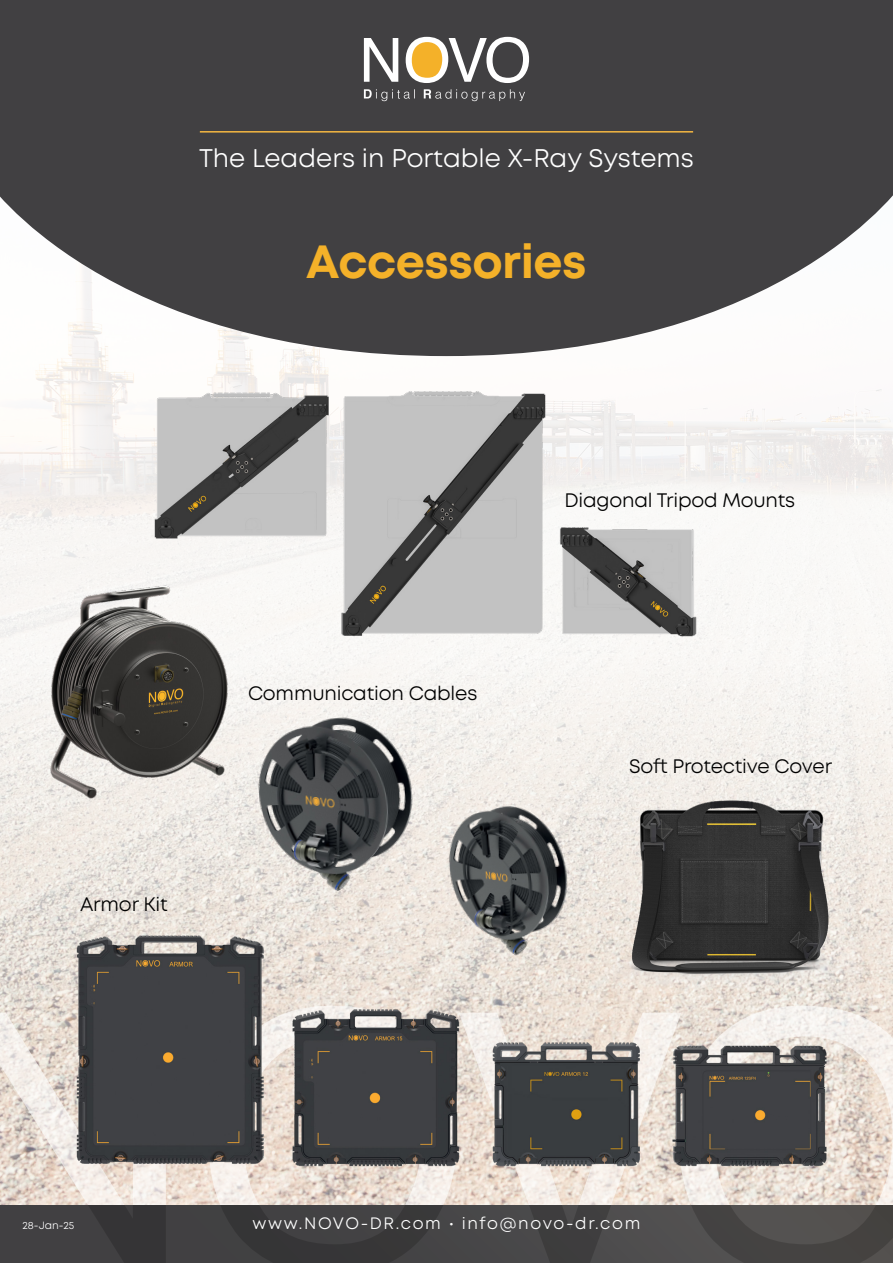
<style>
.page{position:relative;width:893px;height:1263px;background:#fff}
.page>*{position:absolute;margin:0;border:0;box-sizing:border-box;transform-origin:0 0}
.t1{font:700 46.5px "Mont";letter-spacing:-.01em;color:#f4b129}
.t2{font:25.5px "Mont";color:#fff}
.t3{font:19.5px "Mont";letter-spacing:-.01em;color:#000}
.t4{font:16.5px "Mont";letter-spacing:.1em;color:#fff}
.t5{font:10.5px "Mont";color:#fff}
</style>
<div class="page">
<img style="left:0;top:356px;width:893px;height:650px">
<svg style="left:0;top:0;width:893px;height:356px;background:#59585a"></svg>
<svg style="left:0;top:1006px;width:893px;height:199px;background:#eae0d7"></svg>
<svg style="left:0;top:1205px;width:893px;height:58px;background:#434243"></svg>
<svg style="left:364px;top:37px;width:165px;height:46px"></svg>
<svg style="left:364px;top:89px;width:161px;height:12px;background:#5d5d5e"></svg>
<hr style="left:200px;top:131px;width:493px;height:2px;background:#f5b741">
<img style="left:614px;top:792px;width:248px;height:197px">
<img style="left:34px;top:571px;width:241px;height:243px">
<img style="left:241px;top:688px;width:182px;height:219px">
<img style="left:442px;top:803px;width:136px;height:157px">
<img style="left:337px;top:377px;width:214px;height:270px">
<img style="left:151px;top:375px;width:194px;height:174px">
<img style="left:542px;top:465px;width:188px;height:182px">
<img style="left:66px;top:926px;width:205px;height:253px">
<img style="left:284px;top:995px;width:184px;height:184px">
<img style="left:482px;top:1033px;width:169px;height:137px">
<img style="left:664px;top:1037px;width:173px;height:137px">
<h2 class="t2" style="left:199px;top:142px;width:496px">The Leaders in Portable X-Ray Systems</h2>
<h1 class="t1" style="left:306px;top:232px;width:282px">Accessories</h1>
<p class="t3" style="left:80px;top:892px;width:89px">Armor Kit</p>
<p class="t3" style="left:248px;top:680px;width:231px">Communication Cables</p>
<p class="t3" style="left:564px;top:487px;width:232px">Diagonal Tripod Mounts</p>
<p class="t3" style="left:629px;top:754px;width:204px">Soft Protective Cover</p>
<p class="t5" style="left:22px;top:1218px;width:53px">28-Jan-25</p>
<p class="t4" style="left:253px;top:1212px;width:389px">www.NOVO-DR.com • info@novo-dr.com</p>
</div>
